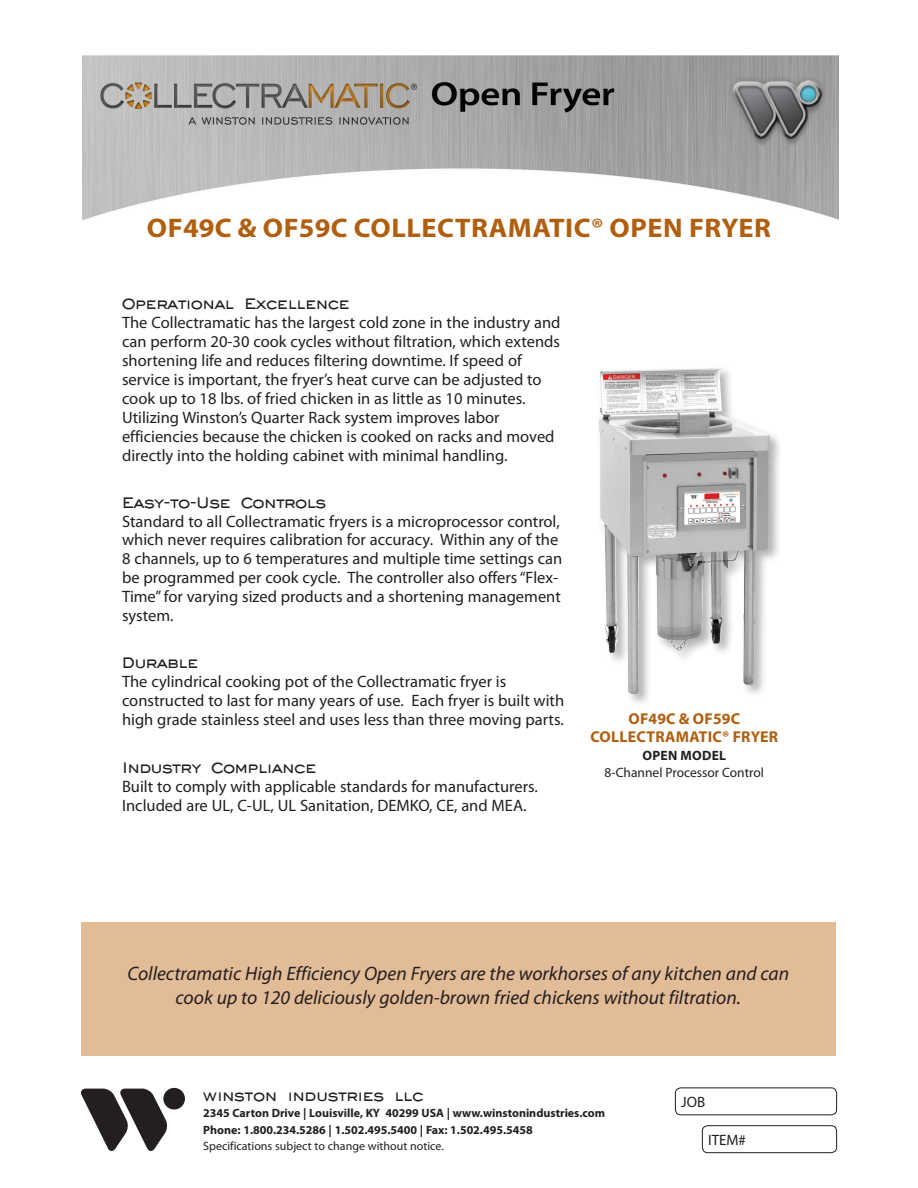
<style>
.page{position:relative;width:918px;height:1188px;background:#fff}
.page>*{position:absolute;margin:0;border:0;box-sizing:border-box;transform-origin:0 0}
.t1{font:700 27px "Myriad Pro";letter-spacing:.02em;color:#b05f0f;scale:1.05 1}
.t2{font:italic 19.5px/23.4px "Myriad Pro";color:#231f20;text-align:center}
.t3{font:16.5px/18.9px "Myriad Pro";color:#231f20}
.t4{font:700 16.5px "Eye Glass";letter-spacing:-.01em;color:#231f20}
.t5{font:700 15.75px/18.9px "Myriad Pro";letter-spacing:.02em;color:#b05f0f;text-align:center}
.t6{font:15px "Myriad Pro";color:#231f20}
.t7{font:13.5px "Myriad Pro";color:#231f20}
.t8{font:700 13.5px "Myriad Pro";color:#231f20}
.t9{font:700 12px/16.5px "Myriad Pro";color:#231f20}
.t10{font:12px "Myriad Pro";color:#231f20}
.s1{font-weight:600}
</style>
<div class="page">
<svg style="left:81px;top:1089px;width:86px;height:62px"></svg>
<div style="left:163px;top:1088px;width:22px;height:22px;background:#231f20;border-radius:50%"></div>
<div style="left:675px;top:1088px;width:162px;height:27px;border:1px solid #231f20;border-radius:5px"></div>
<div style="left:702px;top:1125px;width:135px;height:28px;border:1px solid #231f20;border-radius:5px"></div>
<img style="left:82px;top:56px;width:756px;height:165px">
<div style="left:81px;top:922px;width:755px;height:134px;background:#e2bb97"></div>
<div style="left:595px;top:365px;width:189px;height:342px;background:#231f20;opacity:.35"></div>
<img style="left:597px;top:368px;width:173px;height:326px">
<h1 class="t1" style="left:147px;top:210px;width:596px">of49c &amp; of59c Collectramatic<span class="s1">®</span> OPEN fryer</h1>
<p class="t4" style="left:122px;top:294px;width:229px">Operational Excellence</p>
<p class="t3" style="left:122px;top:313px;width:440px">The Collectramatic has the largest cold zone in the industry and can perform 20-30 cook cycles without filtration, which extends shortening life and reduces filtering downtime. If speed of service is important, the fryer’s heat curve can be adjusted to cook up to 18 lbs. of fried chicken in as little as 10 minutes.<br>Utilizing Winston’s Quarter Rack system improves labor efficiencies because the chicken is cooked on racks and moved directly into the holding cabinet with minimal handling.</p>
<p class="t4" style="left:122px;top:492px;width:205px">Easy-to-Use Controls</p>
<p class="t3" style="left:122px;top:511px;width:442px">Standard to all Collectramatic fryers is a microprocessor control, which never requires calibration for accuracy. Within any of the 8 channels, up to 6 temperatures and multiple time settings can be programmed per cook cycle. The controller also offers “Flex-Time” for varying sized products and a shortening management system.</p>
<p class="t4" style="left:122px;top:653px;width:78px">Durable</p>
<p class="t3" style="left:122px;top:672px;width:444px">The cylindrical cooking pot of the Collectramatic fryer is constructed to last for many years of use. Each fryer is built with high grade stainless steel and uses less than three moving parts.</p>
<p class="t4" style="left:122px;top:758px;width:196px">Industry Compliance</p>
<p class="t3" style="left:122px;top:777px;width:417px">Built to comply with applicable standards for manufacturers.<br>Included are UL, C-UL, UL Sanitation, DEMKO, CE, and MEA.</p>
<p class="t5" style="left:590px;top:708px;width:189px">OF49C &amp; OF59C<br>Collectramatic® fryer</p>
<p class="t8" style="left:643px;top:747px;width:77px">OPEN MODEL</p>
<p class="t7" style="left:605px;top:764px;width:161px">8-Channel Processor Control</p>
<p class="t2" style="left:127px;top:962px;width:663px">Collectramatic High Efficiency Open Fryers are the workhorses of any kitchen and can cook up to 120 deliciously golden-brown fried chickens without filtration.</p>
<p class="t4" style="left:203px;top:1085px;width:222px">winston industries llc</p>
<p class="t9" style="left:203px;top:1105px;width:403px">2345 Carton Drive | Louisville, KY 40299 USA | www.winstonindustries.com<br>Phone: 1.800.234.5286 | 1.502.495.5400 | Fax: 1.502.495.5458</p>
<p class="t10" style="left:203px;top:1139px;width:242px">Specifications subject to change without notice.</p>
<p class="t6" style="left:681px;top:1093px;width:26px">JOB</p>
<p class="t6" style="left:708px;top:1131px;width:39px">ITEM#</p>
</div>
